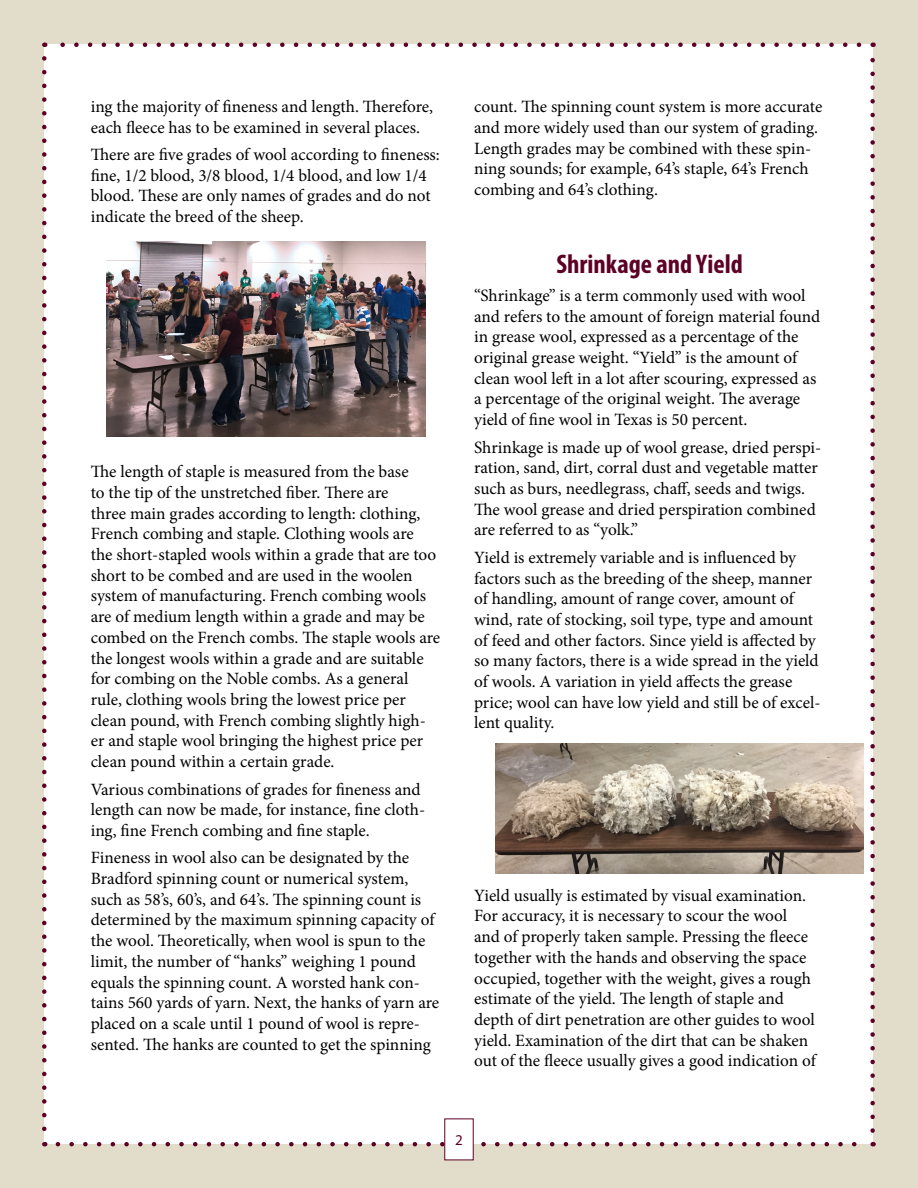
<style>
.page{position:relative;width:918px;height:1188px;background:#e2ddcb}
.page>*{position:absolute;margin:0;border:0;box-sizing:border-box;transform-origin:0 0}
.t1{font:700 condensed 27px "Myriad Pro";color:#5d0025}
.t2{font:17.25px/20.7px "Minion Pro";color:#000}
.t3{font:15px "Myriad Pro";color:#5d0025}
</style>
<div class="page">
<div style="left:44px;top:45px;width:829px;height:1099px;background:#fff"></div>
<svg style="left:58px;top:1142px;width:799px;height:4px"></svg>
<svg style="left:51px;top:43px;width:808px;height:4px"></svg>
<svg style="left:42px;top:58px;width:5px;height:1088px"></svg>
<svg style="left:870px;top:43px;width:5px;height:1088px"></svg>
<div style="left:444px;top:1119px;width:30px;height:41px;background:#fff"></div>
<img style="left:496px;top:743px;width:368px;height:131px">
<img style="left:106px;top:241px;width:319px;height:196px">
<p class="t2" style="left:91px;top:96px;width:344px">ing the majority of fineness and length. Therefore, each fleece has to be examined in several places.</p>
<p class="t2" style="left:91px;top:144px;width:351px">There are five grades of wool according to fineness: fine, 1/2 blood, 3/8 blood, 1/4 blood, and low 1/4 blood. These are only names of grades and do not indicate the breed of the sheep.</p>
<p class="t2" style="left:91px;top:462px;width:351px">The length of staple is measured from the base<br>to the tip of the unstretched fiber. There are<br>three main grades according to length: clothing, French combing and staple. Clothing wools are<br>the short-stapled wools within a grade that are too short to be combed and are used in the woolen system of manufacturing. French combing wools are of medium length within a grade and may be combed on the French combs. The staple wools are the longest wools within a grade and are suitable for combing on the Noble combs. As a general rule, clothing wools bring the lowest price per clean pound, with French combing slightly high&shy;er and staple wool bringing the highest price per clean pound within a certain grade.</p>
<p class="t2" style="left:91px;top:779px;width:336px">Various combinations of grades for fineness and length can now be made, for instance, fine cloth&shy;ing, fine French combing and fine staple.</p>
<p class="t2" style="left:91px;top:848px;width:350px">Fineness in wool also can be designated by the Bradford spinning count or numerical system, such as 58’s, 60’s, and 64’s. The spinning count is determined by the maximum spinning capacity of the wool. Theoretically, when wool is spun to the limit, the number of “hanks” weighing 1 pound equals the spinning count. A worsted hank con&shy;tains 560 yards of yarn. Next, the hanks of yarn are placed on a scale until 1 pound of wool is repre&shy;sented. The hanks are counted to get the spinning</p>
<p class="t2" style="left:474px;top:97px;width:350px">count. The spinning count system is more accurate and more widely used than our system of grading.<br>Length grades may be combined with these spin&shy;ning sounds; for example, 64’s staple, 64’s French combing and 64’s clothing.</p>
<h1 class="t1" style="left:556px;top:248px;width:188px">Shrinkage and Yield</h1>
<p class="t2" style="left:474px;top:285px;width:348px">“Shrinkage” is a term commonly used with wool and refers to the amount of foreign material found in grease wool, expressed as a percentage of the original grease weight. “Yield” is the amount of clean wool left in a lot after scouring, expressed as a percentage of the original weight. The average yield of fine wool in Texas is 50 percent.</p>
<p class="t2" style="left:474px;top:437px;width:349px">Shrinkage is made up of wool grease, dried perspi&shy;ration, sand, dirt, corral dust and vegetable matter such as burs, needlegrass, chaff, seeds and twigs.<br>The wool grease and dried perspiration combined are referred to as “yolk.”</p>
<p class="t2" style="left:474px;top:547px;width:348px">Yield is extremely variable and is influenced by factors such as the breeding of the sheep, manner of handling, amount of range cover, amount of wind, rate of stocking, soil type, type and amount of feed and other factors. Since yield is affected by so many factors, there is a wide spread in the yield of wools. A variation in yield affects the grease price; wool can have low yield and still be of excel&shy;lent quality.</p>
<p class="t2" style="left:474px;top:885px;width:343px">Yield usually is estimated by visual examination.<br>For accuracy, it is necessary to scour the wool and of properly taken sample. Pressing the fleece together with the hands and observing the space occupied, together with the weight, gives a rough estimate of the yield. The length of staple and depth of dirt penetration are other guides to wool yield. Examination of the dirt that can be shaken out of the fleece usually gives a good indication of</p>
<p class="t3" style="left:455px;top:1131px;width:9px">2</p>
</div>
